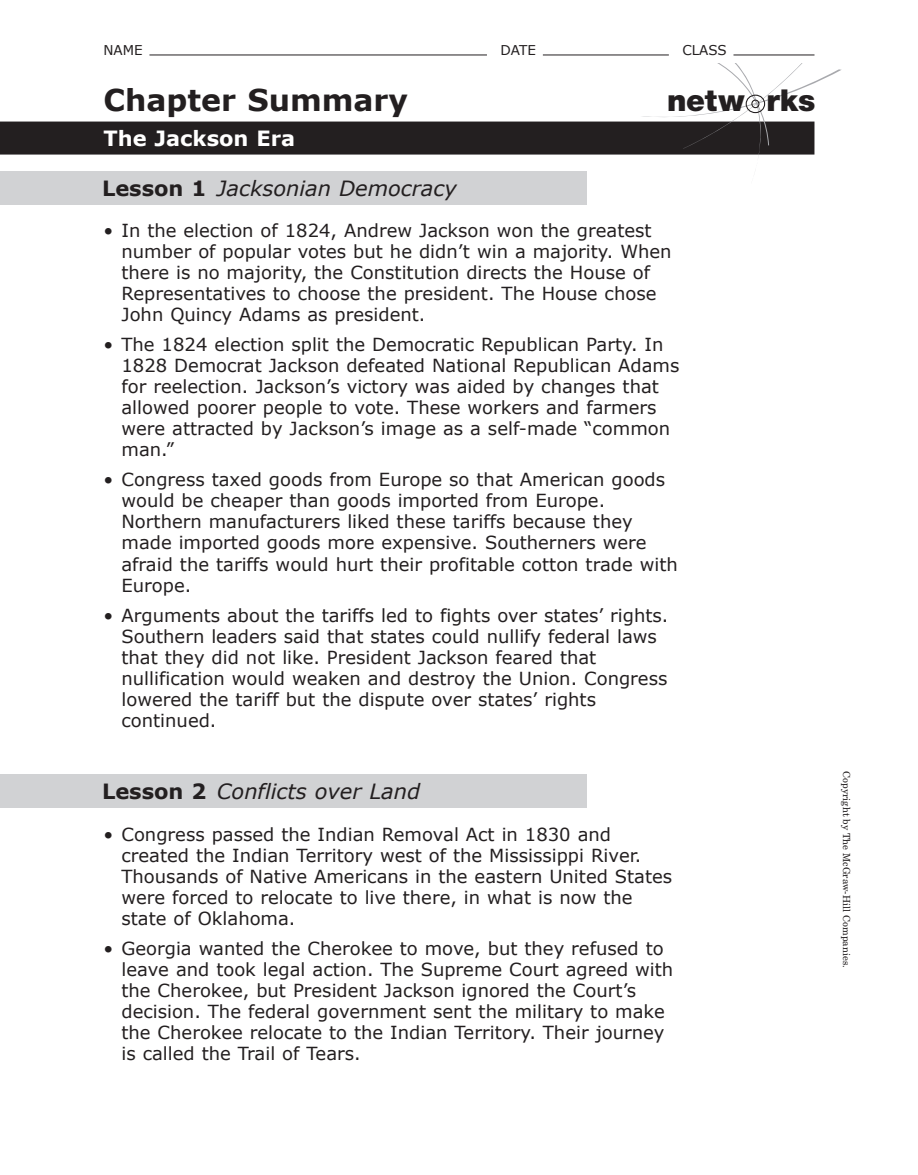
<style>
.page{position:relative;width:918px;height:1175px;background:#fff}
.page>*{position:absolute;margin:0;border:0;box-sizing:border-box;transform-origin:0 0}
.t1{font:900 30.15px "Helvetica Neue LT Std";color:#231f20}
.Asset_TitleA{font:700 30px "Verdana";color:#231f20}
.t2{font:italic 21px "Verdana";color:#231f20}
.Asset_TitleB{font:700 21px "Verdana";color:#fff}
.CS_BL_SAp6{font:18px/21px "Verdana";color:#231f20}
.z_NDC_TX{font:13.5px "Verdana";color:#231f20}
.z_Copyright{font:9.75px "New Century Schlbk LT Std";color:#231f20}
.s1{font-weight:700;font-style:normal}
</style>
<div class="page">
<hr style="left:149px;top:55px;width:338px;height:1px;background:#231f20">
<hr style="left:543px;top:55px;width:126px;height:1px;background:#231f20">
<hr style="left:734px;top:55px;width:80px;height:1px;background:#231f20">
<div style="left:0;top:122px;width:814px;height:32px;background:#231f20"></div>
<div style="left:0;top:171px;width:586px;height:33px;background:#d1d2d4"></div>
<div style="left:0;top:774px;width:586px;height:33px;background:#d1d2d4"></div>
<svg style="left:640px;top:63px;width:202px;height:93px"></svg>
<p class="z_NDC_TX" style="left:104px;top:42px;width:41px">NAME</p>
<p class="z_NDC_TX" style="left:500px;top:42px;width:37px">DATE</p>
<p class="z_NDC_TX" style="left:682px;top:42px;width:46px">CLASS</p>
<p class="Asset_TitleA" style="left:104px;top:81px;width:306px">Chapter Summary</p>
<p class="Asset_TitleB" style="left:104px;top:125px;width:193px">The Jackson Era</p>
<p class="t2" style="left:102px;top:175px;width:356px"><span class="s1">Lesson 1</span> Jacksonian Democracy</p>
<h1 class="t1" style="left:667px;top:83px;width:150px">netw rks</h1>
<p class="CS_BL_SAp6" style="left:122px;top:220px;width:552px;text-indent:-18px">• In the election of 1824, Andrew Jackson won the greatest number of popular votes but he didn’t win a majority. When there is no majority, the Constitution directs the House of Representatives to choose the president. The House chose John Quincy Adams as president.</p>
<p class="CS_BL_SAp6" style="left:122px;top:334px;width:560px;text-indent:-18px">• The 1824 election split the Democratic Republican Party. In 1828 Democrat Jackson defeated National Republican Adams for reelection. Jackson’s victory was aided by changes that allowed poorer people to vote. These workers and farmers were attracted by Jackson’s image as a self-made “common man.”</p>
<p class="CS_BL_SAp6" style="left:122px;top:469px;width:558px;text-indent:-18px">• Congress taxed goods from Europe so that American goods would be cheaper than goods imported from Europe.<br>Northern manufacturers liked these tariffs because they made imported goods more expensive. Southerners were afraid the tariffs would hurt their profitable cotton trade with Europe.</p>
<p class="CS_BL_SAp6" style="left:122px;top:604px;width:549px;text-indent:-18px">• Arguments about the tariffs led to fights over states’ rights.<br>Southern leaders said that states could nullify federal laws that they did not like. President Jackson feared that nullification would weaken and destroy the Union. Congress lowered the tariff but the dispute over states’ rights continued.</p>
<p class="t2" style="left:102px;top:778px;width:320px"><span class="s1">Lesson 2</span> Conflicts over Land</p>
<p class="CS_BL_SAp6" style="left:122px;top:823px;width:552px;text-indent:-18px">• Congress passed the Indian Removal Act in 1830 and created the Indian Territory west of the Mississippi River.<br>Thousands of Native Americans in the eastern United States were forced to relocate to live there, in what is now the state of Oklahoma.</p>
<p class="CS_BL_SAp6" style="left:122px;top:937px;width:553px;text-indent:-18px">• Georgia wanted the Cherokee to move, but they refused to leave and took legal action. The Supreme Court agreed with the Cherokee, but President Jackson ignored the Court’s decision. The federal government sent the military to make the Cherokee relocate to the Indian Territory. Their journey is called the Trail of Tears.</p>
<p class="z_Copyright" style="left:853px;top:771px;width:198px;rotate:90deg">Copyright by The McGraw-Hill Companies.</p>
</div>
